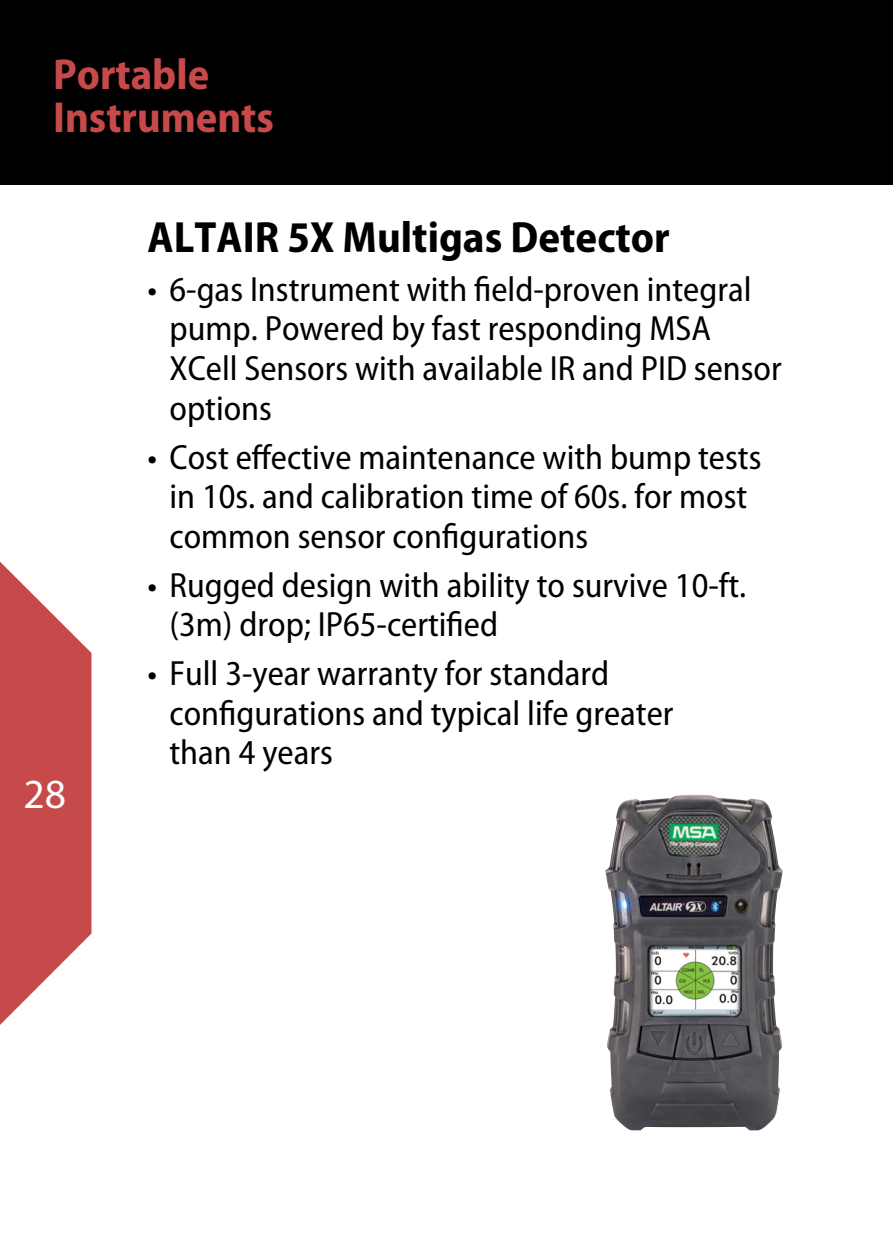
<style>
.page{position:relative;width:893px;height:1259px;background:#fff}
.page>*{position:absolute;margin:0;border:0;box-sizing:border-box;transform-origin:0 0}
.t1{font:700 semi-condensed 43.8px "Myriad Pro";color:#000}
.t2{font:700 semi-condensed 43.5px/43.5px "Myriad Pro";color:#c74a4b}
.t3{font:41.4px "Myriad Pro";color:#fff}
.t4{font:semi-condensed 35.1px/39.6px "Myriad Pro";color:#000}
</style>
<div class="page">
<div style="left:0;top:0;width:893px;height:185px;background:#000"></div>
<img style="left:605px;top:796px;width:139px;height:334px">
<svg style="left:0;top:561px;width:91px;height:464px"></svg>
<p class="t2" style="left:53px;top:51px;width:222px">Portable<br>Instruments</p>
<p class="t3" style="left:24px;top:768px;width:44px">28</p>
<p class="t1" style="left:148px;top:209px;width:524px">ALTAIR 5X Multigas Detector</p>
<p class="t4" style="left:169px;top:269px;width:614px;text-indent:-22px">• 6-gas Instrument with field-proven integral pump. Powered by fast responding MSA XCell Sensors with available IR and PID sensor options</p>
<p class="t4" style="left:169px;top:436px;width:593px;text-indent:-22px">• Cost effective maintenance with bump tests in 10s. and calibration time of 60s. for most common sensor configurations</p>
<p class="t4" style="left:169px;top:564px;width:578px;text-indent:-22px">• Rugged design with ability to survive 10-ft. (3m) drop; IP65-certified</p>
<p class="t4" style="left:169px;top:653px;width:506px;text-indent:-22px">• Full 3-year warranty for standard configurations and typical life greater than 4 years</p>
</div>
